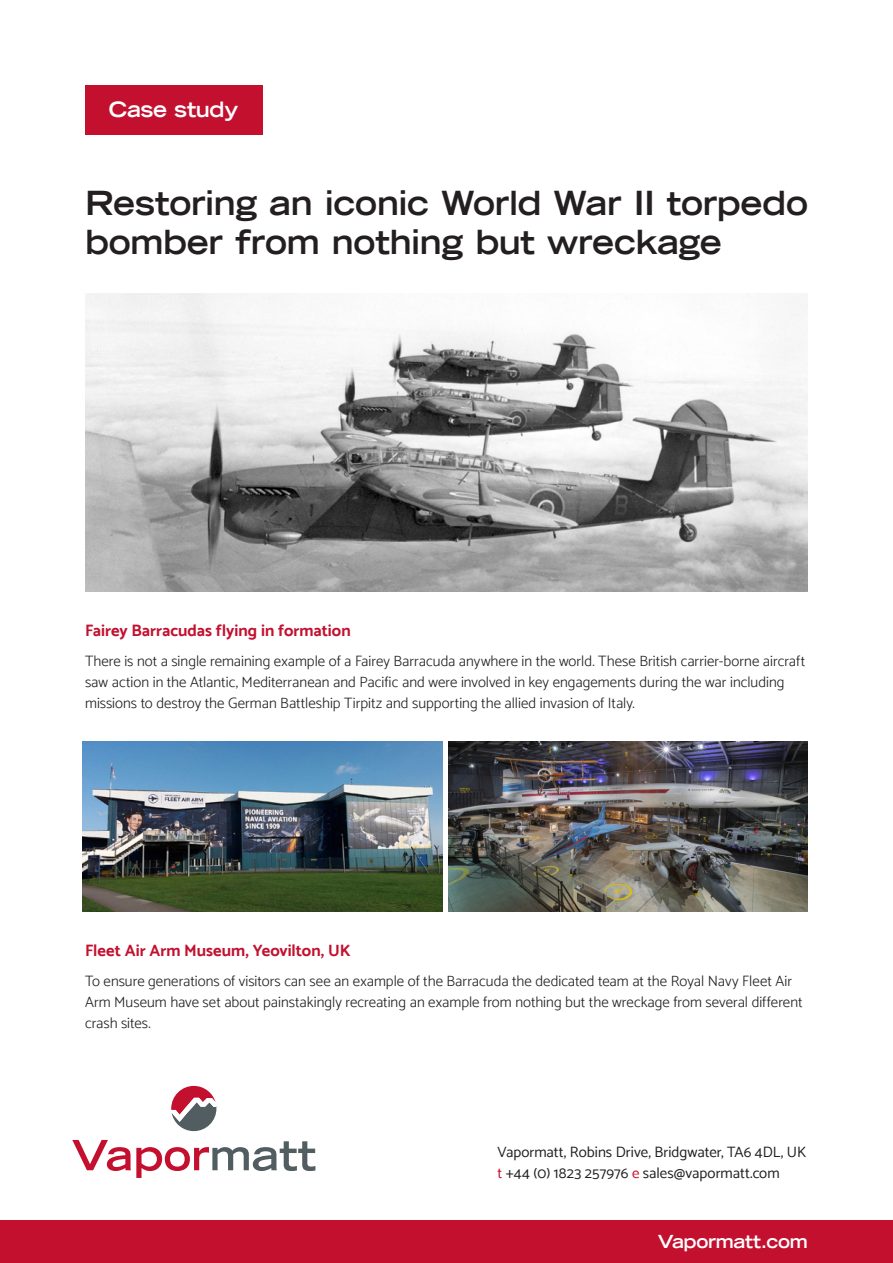
<style>
.page{position:relative;width:893px;height:1263px;background:#fff}
.page>*{position:absolute;margin:0;border:0;box-sizing:border-box;transform-origin:0 0}
.t1{font:700 expanded 33px/39px "Trade Gothic LT";letter-spacing:-.01em;color:#231f20}
.t2{font:700 expanded 21px "Trade Gothic LT";letter-spacing:-.02em;color:#fff}
.t3{font:700 expanded 18px "Trade Gothic LT Std";letter-spacing:-.015em;color:#fff}
.t4{font:700 16.5px "Catamaran";color:#c3102f}
.t5{font:300 15px/21px "Catamaran";color:#231f20}
.t6{font:15px/21px "Catamaran";color:#231f20}
.s1{color:#c3102f}
</style>
<div class="page">
<div style="left:0;top:1220px;width:893px;height:43px;background:#c3102f"></div>
<svg style="left:72px;top:1140px;width:243px;height:38px"></svg>
<svg style="left:171px;top:1085px;width:47px;height:47px"></svg>
<div style="left:85px;top:85px;width:177px;height:50px;background:#c3102f"></div>
<img style="left:85px;top:294px;width:723px;height:297px">
<img style="left:83px;top:742px;width:359px;height:170px">
<img style="left:449px;top:742px;width:359px;height:170px">
<h2 class="t2" style="left:109px;top:96px;width:131px">Case study</h2>
<h1 class="t1" style="left:85px;top:183px;width:724px">Restoring an iconic World War II torpedo bomber from nothing but wreckage</h1>
<p class="t4" style="left:85px;top:621px;width:267px">Fairey Barracudas flying in formation</p>
<p class="t5" style="left:85px;top:650px;width:722px">There is not a single remaining example of a Fairey Barracuda anywhere in the world. These British carrier-borne aircraft saw action in the Atlantic, Mediterranean and Pacific and were involved in key engagements during the war including missions to destroy the German Battleship Tirpitz and supporting the allied invasion of Italy.</p>
<p class="t4" style="left:85px;top:941px;width:267px">Fleet Air Arm Museum, Yeovilton, UK</p>
<p class="t5" style="left:85px;top:970px;width:719px">To ensure generations of visitors can see an example of the Barracuda the dedicated team at the Royal Navy Fleet Air<br>Arm Museum have set about painstakingly recreating an example from nothing but the wreckage from several different crash sites.</p>
<p class="t6" style="left:497px;top:1141px;width:310px">Vapormatt, Robins Drive, Bridgwater, TA6 4DL, UK <span class="s1">t</span> +44 (0) 1823 257976 <span class="s1">e</span> sales@vapormatt.com</p>
<p class="t3" style="left:658px;top:1230px;width:151px">Vapormatt.com</p>
</div>
